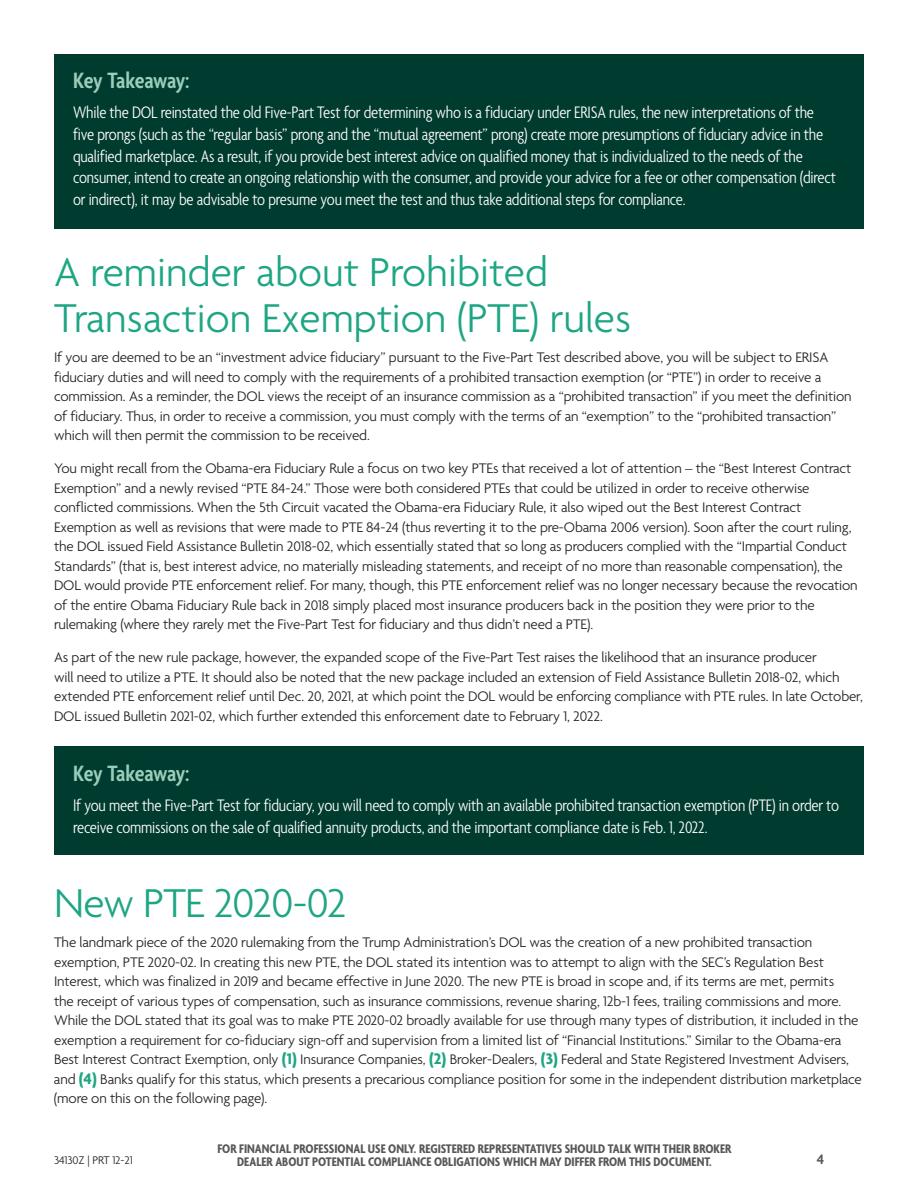
<style>
.page{position:relative;width:918px;height:1188px;background:#fff}
.page>*{position:absolute;margin:0;border:0;box-sizing:border-box;transform-origin:0 0}
.t1{font:300 43.5px/46.5px "Agenda";color:#1ea684}
.t2{font:600 condensed 24px "Agenda";letter-spacing:-.02em;color:#9acdba}
.t3{font:300 condensed 18px/21.6px "Agenda";letter-spacing:-.01em;color:#fff}
.t4{font:300 15px/19.5px "Agenda";letter-spacing:-.01em;color:#231f20}
.t5{font:600 15px "Agenda";color:#57585a}
.t6{font:700 condensed 13.5px/13.5px "Agenda";color:#57585a;text-align:center}
.t7{font:300 12px "Agenda";letter-spacing:-.01em;color:#231f20}
.s1{font-weight:700;font-size:16.5px;color:#1ea684}
</style>
<div class="page">
<div style="left:54px;top:747px;width:810px;height:108px;background:#003b2f"></div>
<div style="left:54px;top:54px;width:810px;height:175px;background:#003b2f"></div>
<p class="t2" style="left:73px;top:67px;width:118px">Key Takeaway:</p>
<p class="t3" style="left:73px;top:103px;width:764px">While the DOL reinstated the old Five-Part Test for determining who is a fiduciary under ERISA rules, the new interpretations of the five prongs (such as the “regular basis” prong and the “mutual agreement” prong) create more presumptions of fiduciary advice in the qualified marketplace. As a result, if you provide best interest advice on qualified money that is individualized to the needs of the consumer, intend to create an ongoing relationship with the consumer, and provide your advice for a fee or other compensation (direct or indirect), it may be advisable to presume you meet the test and thus take additional steps for compliance.</p>
<p class="t1" style="left:54px;top:251px;width:578px">A reminder about Prohibited<br>Transaction Exemption (PTE) rules</p>
<p class="t4" style="left:54px;top:349px;width:799px">If you are deemed to be an “investment advice fiduciary” pursuant to the Five-Part Test described above, you will be subject to ERISA fiduciary duties and will need to comply with the requirements of a prohibited transaction exemption (or “PTE”) in order to receive a commission. As a reminder, the DOL views the receipt of an insurance commission as a “prohibited transaction” if you meet the definition of fiduciary. Thus, in order to receive a commission, you must comply with the terms of an “exemption” to the “prohibited transaction” which will then permit the commission to be received.</p>
<p class="t4" style="left:54px;top:460px;width:805px">You might recall from the Obama-era Fiduciary Rule a focus on two key PTEs that received a lot of attention – the “Best Interest Contract Exemption” and a newly revised “PTE 84-24.” Those were both considered PTEs that could be utilized in order to receive otherwise conflicted commissions. When the 5th Circuit vacated the Obama-era Fiduciary Rule, it also wiped out the Best Interest Contract Exemption as well as revisions that were made to PTE 84-24 (thus reverting it to the pre-Obama 2006 version). Soon after the court ruling, the DOL issued Field Assistance Bulletin 2018-02, which essentially stated that so long as producers complied with the “Impartial Conduct Standards” (that is, best interest advice, no materially misleading statements, and receipt of no more than reasonable compensation), the DOL would provide PTE enforcement relief. For many, though, this PTE enforcement relief was no longer necessary because the revocation of the entire Obama Fiduciary Rule back in 2018 simply placed most insurance producers back in the position they were prior to the rulemaking (where they rarely met the Five-Part Test for fiduciary and thus didn’t need a PTE).</p>
<p class="t4" style="left:54px;top:649px;width:811px">As part of the new rule package, however, the expanded scope of the Five-Part Test raises the likelihood that an insurance producer<br>will need to utilize a PTE. It should also be noted that the new package included an extension of Field Assistance Bulletin 2018-02, which extended PTE enforcement relief until Dec. 20, 2021, at which point the DOL would be enforcing compliance with PTE rules. In late October, DOL issued Bulletin 2021-02, which further extended this enforcement date to February 1, 2022.</p>
<p class="t2" style="left:73px;top:760px;width:118px">Key Takeaway:</p>
<p class="t3" style="left:73px;top:796px;width:768px">If you meet the Five-Part Test for fiduciary, you will need to comply with an available prohibited transaction exemption (PTE) in order to receive commissions on the sale of qualified annuity products, and the important compliance date is Feb. 1, 2022.</p>
<p class="t1" style="left:54px;top:882px;width:294px">New PTE 2020-02</p>
<p class="t4" style="left:54px;top:933px;width:809px">The landmark piece of the 2020 rulemaking from the Trump Administration’s DOL was the creation of a new prohibited transaction exemption, PTE 2020-02. In creating this new PTE, the DOL stated its intention was to attempt to align with the SEC’s Regulation Best Interest, which was finalized in 2019 and became effective in June 2020. The new PTE is broad in scope and, if its terms are met, permits<br>the receipt of various types of compensation, such as insurance commissions, revenue sharing, 12b-1 fees, trailing commissions and more.<br>While the DOL stated that its goal was to make PTE 2020-02 broadly available for use through many types of distribution, it included in the exemption a requirement for co-fiduciary sign-off and supervision from a limited list of “Financial Institutions.” Similar to the Obama-era Best Interest Contract Exemption, only <span class="s1">(1)</span> Insurance Companies, <span class="s1">(2)</span> Broker-Dealers, <span class="s1">(3)</span> Federal and State Registered Investment Advisers, and <span class="s1">(4)</span> Banks qualify for this status, which presents a precarious compliance position for some in the independent distribution marketplace (more on this on the following page).</p>
<p class="t6" style="left:217px;top:1143px;width:516px">FOR FINANCIAL PROFESSIONAL USE ONLY. REGISTERED REPRESENTATIVES SHOULD TALK WITH THEIR BROKER<br>DEALER ABOUT POTENTIAL COMPLIANCE OBLIGATIONS WHICH MAY DIFFER FROM THIS DOCUMENT.</p>
<p class="t7" style="left:54px;top:1154px;width:80px">34130Z | PRT 12-21</p>
<p class="t5" style="left:817px;top:1151px;width:9px">4</p>
</div>
